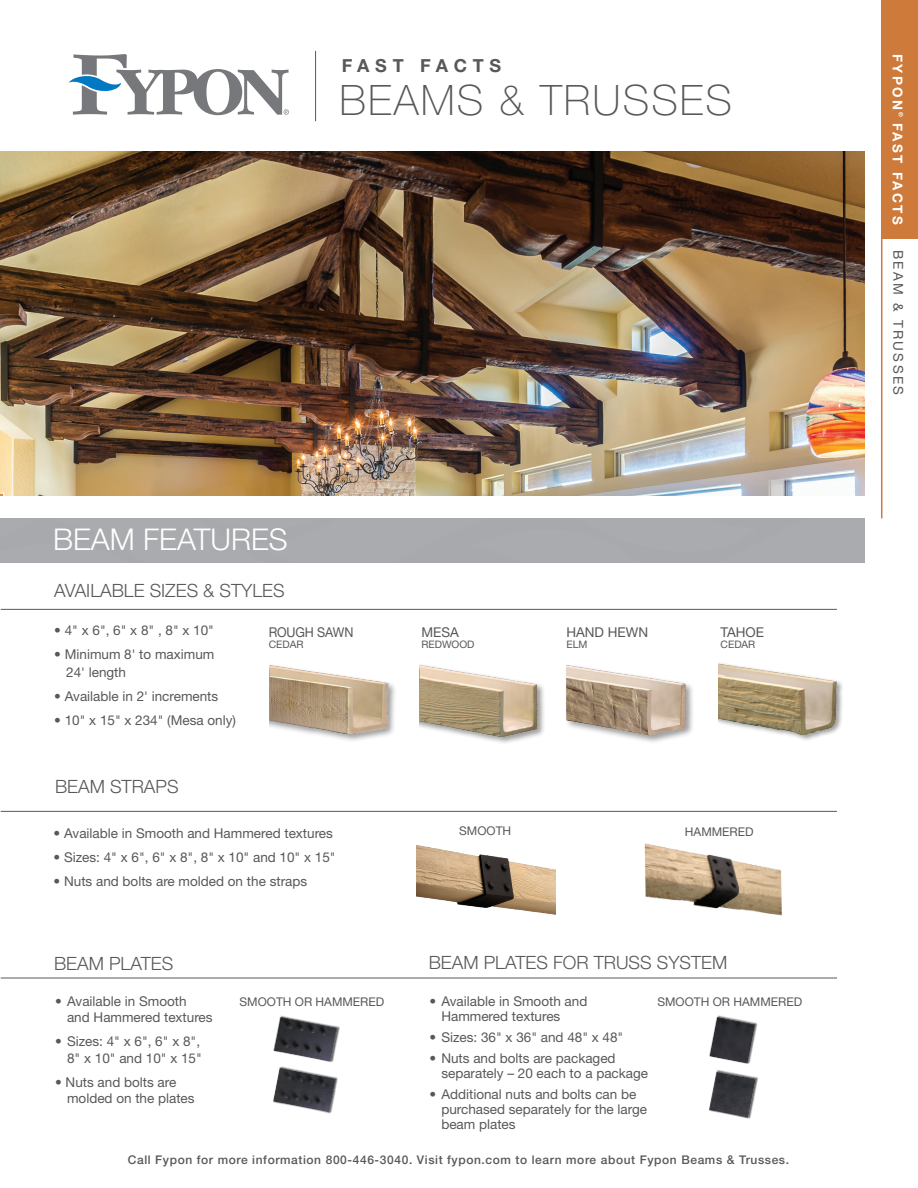
<style>
.page{position:relative;width:918px;height:1188px;background:#fff}
.page>*{position:absolute;margin:0;border:0;box-sizing:border-box;transform-origin:0 0}
.t1{font:100 42px "Helvetica Neue LT Std";letter-spacing:.05em;color:#57585a}
.Table_Header_Row{font:300 30px "Helvetica Neue LT Std";color:#fff}
.t2{font:300 18.3px "Helvetica Neue LT Std";color:#57585a}
.t3{font:700 18px "Helvetica Neue LT Std";letter-spacing:.32em;color:#57585a}
.t4{font:13.5px/15px "Helvetica Neue LT Std";color:#57585a}
.t5{font:700 13.5px "Helvetica Neue LT Std";letter-spacing:.17em;color:#fff}
.t6{font:13.5px "Helvetica Neue LT Std";letter-spacing:.17em;color:#57585a}
.t7{font:13.5px "Helvetica Neue LT Std";color:#57585a;scale:.93 1}
.t8{font:500 12px "Helvetica Neue LT Std";letter-spacing:.05em;color:#57585a}
.t9{font:12px "Helvetica Neue LT Std";color:#57585a}
.t10{font:10.35px "Helvetica Neue LT Std";color:#57585a}
.t11{font:700 6px "Helvetica Neue LT Std";color:#fff}
.s1{font-weight:700}
</style>
<div class="page">
<img style="left:0;top:151px;width:864px;height:344px">
<div style="left:0;top:518px;width:864px;height:44px;background:#aaabae"></div>
<img style="left:417px;top:845px;width:139px;height:70px">
<img style="left:645px;top:843px;width:137px;height:73px">
<img style="left:270px;top:665px;width:125px;height:76px">
<img style="left:738px;top:666px;width:104px;height:74px">
<img style="left:420px;top:665px;width:124px;height:78px">
<img style="left:566px;top:663px;width:172px;height:79px">
<img style="left:273px;top:1066px;width:65px;height:48px">
<img style="left:273px;top:1015px;width:67px;height:48px">
<img style="left:709px;top:1071px;width:50px;height:48px">
<img style="left:709px;top:1015px;width:49px;height:56px">
<div style="left:882px;top:0;width:36px;height:239px;background:#ce7a3a"></div>
<hr style="left:881px;top:0;width:1px;height:518px;background:#ce7a3a">
<svg style="left:69px;top:54px;width:220px;height:61px"></svg>
<hr style="left:315px;top:51px;width:1px;height:70px;background:#57585a">
<hr style="left:1px;top:609px;width:836px;height:1px;background:#57585a">
<hr style="left:1px;top:811px;width:836px;height:1px;background:#57585a">
<hr style="left:1px;top:978px;width:836px;height:1px;background:#57585a">
<p class="t3" style="left:342px;top:54px;width:161px">FAST FACTS</p>
<p class="t1" style="left:340px;top:76px;width:394px">BEAMS &amp; TRUSSES</p>
<p class="Table_Header_Row" style="left:53px;top:521px;width:236px">BEAM FEATURES</p>
<p class="t2" style="left:54px;top:579px;width:232px">AVAILABLE SIZES &amp; STYLES</p>
<p class="t4" style="left:54px;top:623px;width:161px"><span class="s1">•</span> 4" x 6", 6" x 8" , 8" x 10"</p>
<p class="t4" style="left:54px;top:647px;width:162px"><span class="s1">•</span> Minimum 8' to maximum</p>
<p class="t4" style="left:66px;top:665px;width:61px">24' length</p>
<p class="t4" style="left:54px;top:689px;width:166px"><span class="s1">•</span> Available in 2' increments</p>
<p class="t4" style="left:54px;top:713px;width:183px"><span class="s1">•</span> 10" x 15" x 234" (Mesa only)</p>
<p class="t7" style="left:269px;top:624px;width:93px">ROUGH SAWN</p>
<p class="t10" style="left:269px;top:639px;width:36px">CEDAR</p>
<p class="t2" style="left:55px;top:775px;width:125px">BEAM STRAPS</p>
<p class="t4" style="left:54px;top:825px;width:281px"><span class="s1">•</span> Available in Smooth and Hammered textures</p>
<p class="t4" style="left:54px;top:849px;width:284px"><span class="s1">•</span> Sizes: 4" x 6", 6" x 8", 8" x 10" and 10" x 15"</p>
<p class="t4" style="left:54px;top:873px;width:255px"><span class="s1">•</span> Nuts and bolts are molded on the straps</p>
<p class="t4" style="left:421px;top:624px;width:39px">MESA</p>
<p class="t10" style="left:421px;top:639px;width:55px">REDWOOD</p>
<p class="t4" style="left:566px;top:624px;width:83px">HAND HEWN</p>
<p class="t10" style="left:566px;top:639px;width:23px">ELM</p>
<p class="t4" style="left:721px;top:624px;width:45px">TAHOE</p>
<p class="t10" style="left:721px;top:639px;width:36px">CEDAR</p>
<p class="t9" style="left:459px;top:823px;width:54px">SMOOTH</p>
<p class="t9" style="left:685px;top:825px;width:70px">HAMMERED</p>
<p class="t2" style="left:429px;top:952px;width:300px">BEAM PLATES FOR TRUSS SYSTEM</p>
<p class="t4" style="left:429px;top:993px;width:160px"><span class="s1">•</span> Available in Smooth and</p>
<p class="t4" style="left:441px;top:1008px;width:121px">Hammered textures</p>
<p class="t4" style="left:429px;top:1029px;width:196px"><span class="s1">•</span> Sizes: 36" x 36" and 48" x 48"</p>
<p class="t4" style="left:441px;top:1050px;width:208px;text-indent:-12px"><span class="s1">•</span> Nuts and bolts are packaged separately – 20 each to a package</p>
<p class="t4" style="left:441px;top:1086px;width:207px;text-indent:-12px"><span class="s1">•</span> Additional nuts and bolts can be purchased separately for the large beam plates</p>
<p class="t8" style="left:128px;top:1153px;width:663px">Call Fypon for more information 800-446-3040. Visit fypon.com to learn more about Fypon Beams &amp; Trusses.</p>
<p class="t2" style="left:54px;top:952px;width:121px">BEAM PLATES</p>
<p class="t4" style="left:55px;top:993px;width:133px"><span class="s1">•</span> Available in Smooth</p>
<p class="t4" style="left:67px;top:1010px;width:147px">and Hammered textures</p>
<p class="t4" style="left:55px;top:1034px;width:147px"><span class="s1">•</span> Sizes: 4" x 6", 6" x 8",</p>
<p class="t4" style="left:67px;top:1050px;width:136px">8" x 10" and 10" x 15"</p>
<p class="t4" style="left:55px;top:1074px;width:123px"><span class="s1">•</span> Nuts and bolts are</p>
<p class="t4" style="left:67px;top:1091px;width:129px">molded on the plates</p>
<p class="t9" style="left:240px;top:994px;width:146px">SMOOTH OR HAMMERED</p>
<p class="t9" style="left:657px;top:994px;width:146px">SMOOTH OR HAMMERED</p>
<p class="t5" style="left:906px;top:54px;width:57px;rotate:90deg">FYPON</p>
<p class="t11" style="left:905px;top:112px;width:6px;rotate:90deg">®</p>
<p class="t5" style="left:906px;top:123px;width:103px;rotate:90deg">FAST FACTS</p>
<p class="t6" style="left:906px;top:250px;width:147px;rotate:90deg">BEAM &amp; TRUSSES</p>
</div>
